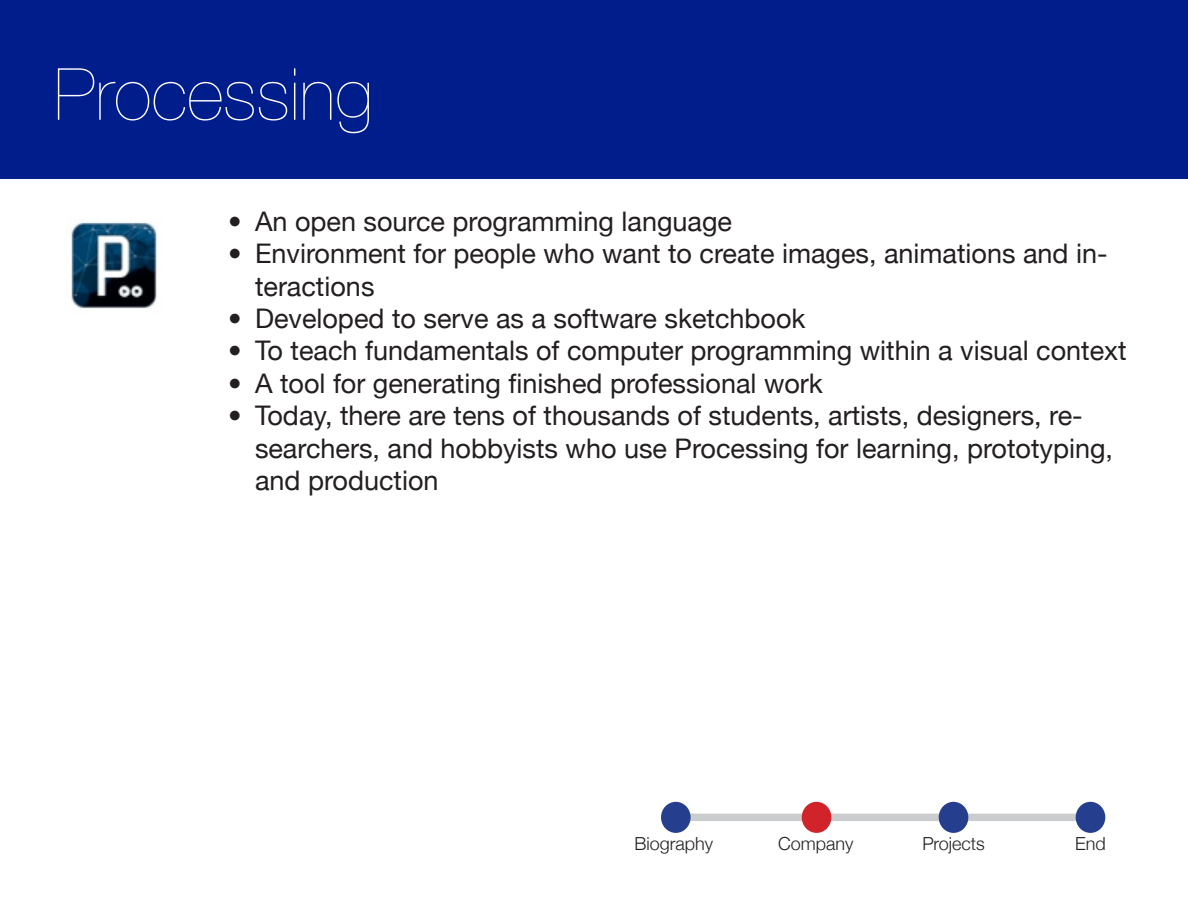
<style>
.page{position:relative;width:1188px;height:918px;background:#fff}
.page>*{position:absolute;margin:0;border:0;box-sizing:border-box;transform-origin:0 0}
.t1{font:200 72px "Helvetica Neue";color:#fff}
.t2{font:27px/32.4px "Helvetica Neue";color:#231f20}
.t3{font:300 18px "Helvetica Neue";color:#231f20}
</style>
<div class="page">
<div style="left:0;top:0;width:1188px;height:179px;background:#001d8c"></div>
<img style="left:71px;top:222px;width:86px;height:87px">
<div style="left:676px;top:814px;width:415px;height:7px;background:#cbccce"></div>
<div style="left:661px;top:802px;width:30px;height:31px;background:#253f8e;border-radius:50%"></div>
<div style="left:802px;top:802px;width:29px;height:31px;background:#d1232a;border-radius:50%"></div>
<div style="left:939px;top:802px;width:29px;height:31px;background:#253f8e;border-radius:50%"></div>
<div style="left:1076px;top:802px;width:29px;height:31px;background:#253f8e;border-radius:50%"></div>
<p class="t1" style="left:54px;top:53px;width:320px">Processing</p>
<p class="t2" style="left:228px;top:205px;width:506px">• An open source programming language</p>
<p class="t2" style="left:255px;top:237px;width:854px;text-indent:-27px">• Environment for people who want to create images, animations and in&shy;teractions</p>
<p class="t2" style="left:228px;top:302px;width:579px">• Developed to serve as a software sketchbook</p>
<p class="t2" style="left:228px;top:334px;width:900px">• To teach fundamentals of computer programming within a visual context</p>
<p class="t2" style="left:228px;top:367px;width:596px">• A tool for generating finished professional work</p>
<p class="t2" style="left:255px;top:399px;width:860px;text-indent:-27px">• Today, there are tens of thousands of students, artists, designers, re&shy;searchers, and hobbyists who use Processing for learning, prototyping, and production</p>
<p class="t3" style="left:634px;top:833px;width:80px">Biography</p>
<p class="t3" style="left:778px;top:833px;width:77px">Company</p>
<p class="t3" style="left:922px;top:833px;width:64px">Projects</p>
<p class="t3" style="left:1075px;top:833px;width:32px">End</p>
</div>
